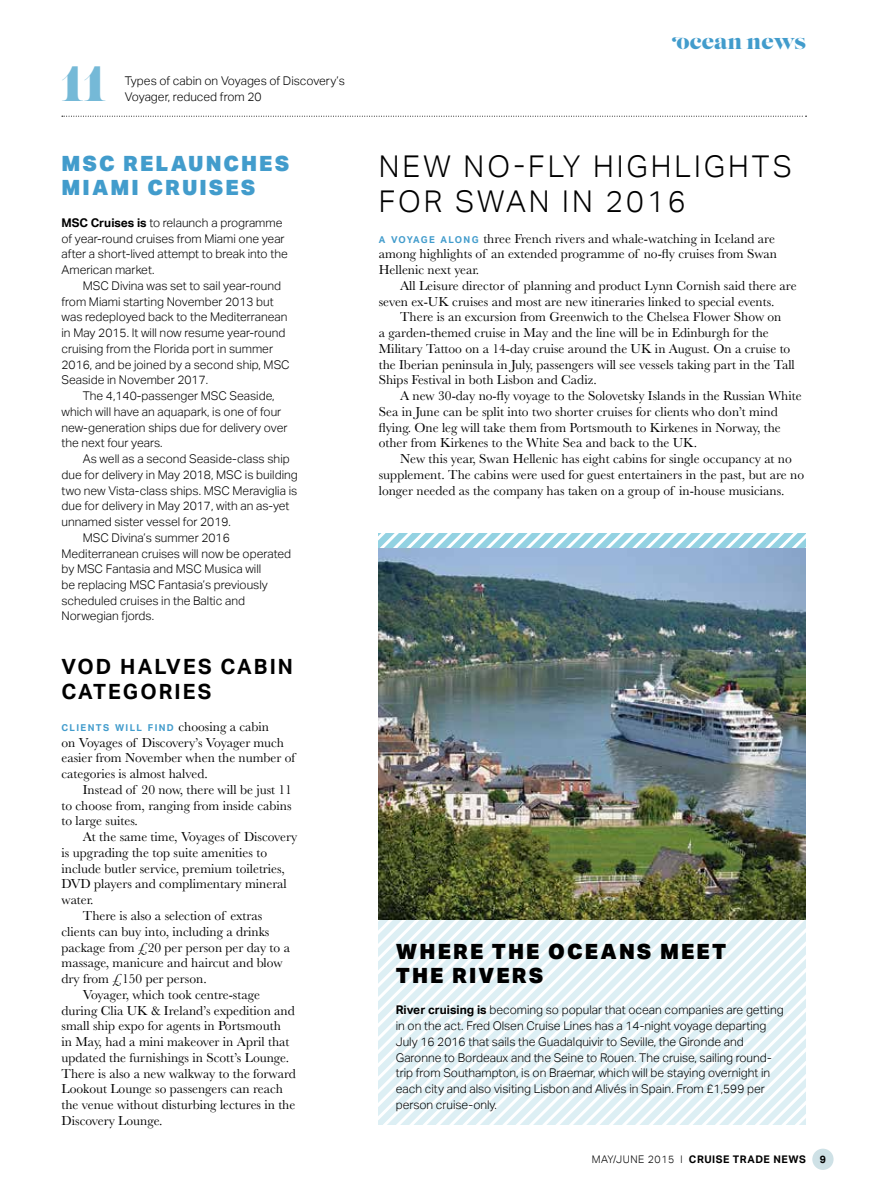
<style>
.page{position:relative;width:891px;height:1190px;background:#fff}
.page>*{position:absolute;margin:0;border:0;box-sizing:border-box;transform-origin:0 0}
.t1{font:49.5px "Lust";color:#75b9d7}
.t2{font:300 30px/34.5px "Aktiv Grotesk Trial";letter-spacing:.1em;color:#000}
.t3{font:900 21px/24px "Aktiv Grotesk Trial";letter-spacing:.1em;color:#000}
.t4{font:900 21px/24px "Aktiv Grotesk Trial";letter-spacing:.1em;color:#429ccc}
.t5{font:700 21px/25.5px "Aktiv Grotesk Trial";letter-spacing:.1em;color:#000}
.t6{font:21px "Lust";color:#429ccc}
.t7{font:13.5px/15.8px "Baskerville";color:#000}
.t8{font:300 12px/15.8px "Aktiv Grotesk Trial";color:#000}
.t9{font:700 10.5px "Aktiv Grotesk Trial";letter-spacing:.05em;color:#000}
.t10{font:700 9.45px "Aktiv Grotesk Trial";letter-spacing:.145em;color:#429ccc}
.s1{font-weight:700}
.s2{font-family:"Baskerville";font-weight:400;font-size:13.5px;color:#000}
.s3{font-family:"Aktiv Grotesk Trial";font-weight:700;font-size:9.45px;color:#429ccc}
.s4{font-weight:300}
</style>
<div class="page">
<svg style="left:62px;top:116px;width:744px;height:1px"></svg>
<div style="left:812px;top:1148px;width:21px;height:22px;background:#cee1e6;border-radius:50%"></div>
<svg style="left:379px;top:533px;width:427px;height:16px"></svg>
<svg style="left:379px;top:920px;width:427px;height:205px"></svg>
<img style="left:379px;top:549px;width:427px;height:371px">
<h1 class="t1" style="left:62px;top:53px;width:46px">11</h1>
<p class="t8" style="left:125px;top:73px;width:221px">Types of cabin on Voyages of Discovery’s<br>Voyager, reduced from 20</p>
<h3 class="t4" style="left:62px;top:151px;width:229px;text-indent:62px">RELAUNCHES<br>MIAMI CRUISES</h3>
<p class="t8" style="left:62px;top:215px;width:228px"><span class="s1">MSC CRUISES IS</span> to relaunch a programme of year-round cruises from M iami one year after a short-lived attempt to break into the American market.</p>
<p class="t8" style="left:62px;top:278px;width:230px;text-indent:21px">MSC Divina was set to sail year-round from M iami starting November 2013 but was redeployed back to the M editerranean in May 2015. It will now resume year-round cruising from the Florida port in summer 2016, and be joined by a second ship, MSC Seaside in November 2017.</p>
<p class="t8" style="left:62px;top:388px;width:227px;text-indent:21px">The 4,140-passenger MSC Seaside, which will have an aquapark, is one of four new-generation ships due for delivery over the next four years.</p>
<p class="t8" style="left:83px;top:451px;width:208px">As well as a second Seaside-class ship</p>
<p class="t8" style="left:62px;top:467px;width:238px">due for delivery in May 2018, MSC is building</p>
<p class="t8" style="left:62px;top:482px;width:237px">two new Vista-class ships. MSC Meraviglia is</p>
<p class="t8" style="left:62px;top:498px;width:229px">due for delivery in May 2017, with an as-yet</p>
<p class="t8" style="left:62px;top:514px;width:171px">unnamed sister vessel for 2019.</p>
<p class="t8" style="left:83px;top:530px;width:148px">MSC Divina’s summer 2016</p>
<p class="t8" style="left:62px;top:545px;width:231px">Mediterranean cruises will now be operated</p>
<p class="t8" style="left:62px;top:561px;width:201px">by MSC Fantasia and MSC M usica will</p>
<p class="t8" style="left:62px;top:577px;width:208px">be replacing MSC Fantasia’s previously</p>
<p class="t8" style="left:62px;top:593px;width:185px">scheduled cruises in the Baltic and</p>
<p class="t8" style="left:62px;top:608px;width:94px">Norwegian fjords.</p>
<h3 class="t4" style="left:62px;top:151px;width:19px">MSC</h3>
<h3 class="t5" style="left:62px;top:653px;width:230px">VOD HALVES CABIN<br>CATEGORIES</h3>
<p class="t10" style="left:62px;top:722px;width:209px">CLIENTS WILL FIND <span class="s2">choosing a cabin</span></p>
<p class="t7" style="left:62px;top:735px;width:235px">on Voyages of Discovery’s Voyager much easier from November when the number of categories is almost halved.</p>
<p class="t7" style="left:62px;top:782px;width:232px;text-align:justify;text-indent:21px">Instead of 20 now, there will be just 11 to choose from, ranging from inside cabins to large suites.</p>
<p class="t7" style="left:83px;top:829px;width:216px">At the same time, Voyages of Discovery</p>
<p class="t7" style="left:62px;top:845px;width:207px">is upgrading the top suite amenities to</p>
<p class="t7" style="left:62px;top:861px;width:225px">include butler service, premium toiletries,</p>
<p class="t7" style="left:62px;top:876px;width:227px">DVD players and complimentary mineral</p>
<p class="t7" style="left:62px;top:892px;width:34px">water.</p>
<p class="t7" style="left:83px;top:908px;width:181px">There is also a selection of extras</p>
<p class="t7" style="left:62px;top:924px;width:209px">clients can buy into, including a drinks</p>
<p class="t7" style="left:62px;top:939px;width:230px">package from £20 per person per day to a</p>
<p class="t7" style="left:62px;top:955px;width:223px">massage, manicure and haircut and blow</p>
<p class="t7" style="left:62px;top:971px;width:147px">dry from £150 per person.</p>
<p class="t7" style="left:83px;top:987px;width:179px">Voyager, which took centre-stage</p>
<p class="t7" style="left:62px;top:1002px;width:235px">during Clia UK &amp; Ireland’s expedition and</p>
<p class="t7" style="left:62px;top:1018px;width:221px">small ship expo for agents in Portsmouth</p>
<p class="t7" style="left:62px;top:1034px;width:229px">in May, had a mini makeover in April that</p>
<p class="t7" style="left:62px;top:1050px;width:229px">updated the furnishings in Scott’s Lounge.</p>
<p class="t7" style="left:62px;top:1065px;width:236px">There is also a new walkway to the forward</p>
<p class="t7" style="left:62px;top:1081px;width:223px">Lookout Lounge so passengers can reach</p>
<p class="t7" style="left:62px;top:1097px;width:235px">the venue without disturbing lectures in the</p>
<p class="t7" style="left:62px;top:1113px;width:103px">Discovery Lounge.</p>
<h3 class="t6" style="left:676px;top:28px;width:131px">ocean news</h3>
<h2 class="t2" style="left:379px;top:149px;width:308px">New no-fly highlights<br>for Swan i n 2016</h2>
<p class="t7" style="left:379px;top:230px;width:400px"><span class="s3">A VOYAG E A LO N G</span> three French rivers and whale-watching in Iceland are among highlights of an extended programme of no-fly cruises from Swan<br>Hellenic next year.</p>
<p class="t7" style="left:379px;top:278px;width:419px;text-indent:21px">All Leisure director of planning and product Lynn Cornish said there are seven ex-UK cruises and most are new itineraries linked to special events.</p>
<p class="t7" style="left:379px;top:309px;width:417px;text-indent:21px">There is an excursion from Greenwich to the Chelsea Flower Show on<br>a garden-themed cruise in May and the line will be in Edinburgh for the Military Tattoo on a 14-day cruise around the UK in August. On a cruise to the Iberian peninsula in July, passengers will see vessels taking part in the Tall Ships Festival in both Lisbon and Cadiz.</p>
<p class="t7" style="left:379px;top:388px;width:424px;text-indent:21px">A new 30-day no-fly voyage to the Solovetsky Islands in the Russian White Sea in June can be split into two shorter cruises for clients who don’t mind flying. One leg will take them from Portsmouth to Kirkenes in Norway, the other from Kirkenes to the White Sea and back to the UK.</p>
<p class="t7" style="left:379px;top:451px;width:427px;text-indent:21px">New this year, Swan Hellenic has eight cabins for single occupancy at no supplement. The cabins were used for guest entertainers in the past, but are no longer needed as the company has taken on a group of in-house musicians.</p>
<h3 class="t3" style="left:396px;top:939px;width:332px">WH ERE THE OCEANS MEET<br>THE RIVERS</h3>
<p class="t8" style="left:396px;top:1002px;width:389px"><span class="s1">RIVER CRUISING IS</span> becoming so popular that ocean companies are getting in on the act. Fred Olsen Cruise Lines has a 14-night voyage departing July 16 2016 that sails the Guadalquivir to Seville, the Gironde and Garonne to Bordeaux and the Seine to Rouen. The cruise, sailing round&shy;trip from Southampton, is on Braemar, which will be staying overnight in each city and also visiting Lisbon and Alivés in Spain. From £1,599 per person cruise-only.</p>
<p class="t9" style="left:591px;top:1153px;width:216px"><span class="s4">may/june 2015 l</span> CRUISE TRADE NEWS</p>
<p class="t9" style="left:820px;top:1153px;width:8px">9</p>
</div>
